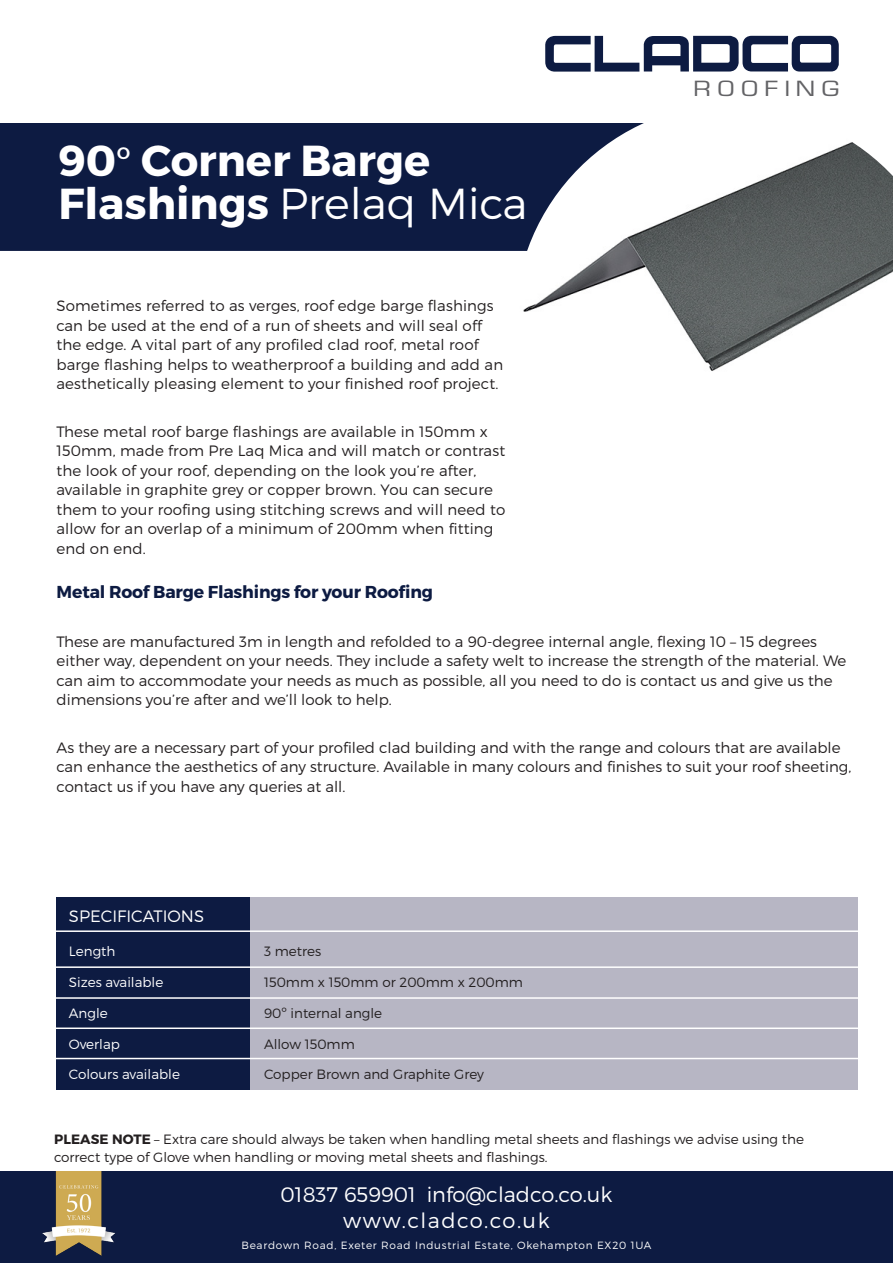
<style>
.page{position:relative;width:893px;height:1263px;background:#fff}
.page>*{position:absolute;margin:0;border:0;box-sizing:border-box;transform-origin:0 0}
.t1{font:700 43.35px/43px "Montserrat";color:#fff}
.t2{font:24.9px "Euro Style Normal";letter-spacing:.26em;color:#636366;scale:1.23 1}
.t3{font:300 21px "Montserrat";color:#fff}
.t4{font:300 21px "Montserrat";letter-spacing:.07em;color:#fff}
.t5{font:700 17.25px "Montserrat";letter-spacing:-.01em;color:#0d1b42}
.t6{font:300 16.5px "Montserrat";color:#fff}
.t7{font:300 15px/19.5px "Montserrat";color:#231f20}
.t8{font:300 13.5px/18px "Montserrat";color:#231f20}
.t9{font:300 13.5px "Montserrat";color:#fff}
.t10{font:300 10.5px "Montserrat";letter-spacing:.07em;color:#fff}
.s1{font-family:"Minion Pro";font-weight:400}
.s2{font-weight:300}
.s3{font-weight:700}
</style>
<div class="page">
<div style="left:0;top:123px;width:515px;height:128px;background:#0d1b42"></div>
<svg style="left:515px;top:123px;width:378px;height:248px"></svg>
<svg style="left:545px;top:36px;width:294px;height:36px"></svg>
<div style="left:56px;top:897px;width:194px;height:193px;background:#0d1b42"></div>
<div style="left:250px;top:897px;width:608px;height:193px;background:#b7b6c4"></div>
<hr style="left:43px;top:966px;width:822px;height:2px;background:#fff">
<hr style="left:45px;top:997px;width:822px;height:2px;background:#fff">
<hr style="left:45px;top:1027px;width:822px;height:2px;background:#fff">
<hr style="left:45px;top:1058px;width:822px;height:1px;background:#fff">
<hr style="left:43px;top:930px;width:822px;height:2px;background:#fff">
<div style="left:0;top:1171px;width:893px;height:92px;background:#0d1b42"></div>
<img style="left:42px;top:1171px;width:73px;height:85px">
<p class="t1" style="left:58px;top:139px;width:471px">90<span class="s1">°</span> Corner Barge<br>Flashings <span class="s2">Prelaq Mica</span></p>
<p class="t2" style="left:695px;top:79px;width:119px">ROOFING</p>
<p class="t7" style="left:56px;top:296px;width:448px">Sometimes referred to as verges, roof edge barge flashings can be used at the end of a run of sheets and will seal off the edge. A vital part of any profiled clad roof, metal roof barge flashing helps to weatherproof a building and add an aesthetically pleasing element to your finished roof project.</p>
<p class="t7" style="left:56px;top:421px;width:450px">These metal roof barge flashings are available in 150mm x 150mm, made from Pre Laq Mica and will match or contrast the look of your roof, depending on the look you’re after, available in graphite grey or copper brown. You can secure them to your roofing using stitching screws and will need to allow for an overlap of a minimum of 200mm when fitting end on end.</p>
<p class="t5" style="left:57px;top:581px;width:378px">Metal Roof Barge Flashings for your Roofing</p>
<p class="t7" style="left:57px;top:632px;width:791px">These are manufactured 3m in length and refolded to a 90-degree internal angle, flexing 10 – 15 degrees either way, dependent on your needs. They include a safety welt to increase the strength of the material. We can aim to accommodate your needs as much as possible, all you need to do is contact us and give us the dimensions you’re after and we’ll look to help.</p>
<p class="t7" style="left:57px;top:737px;width:796px">As they are a necessary part of your profiled clad building and with the range and colours that are available can enhance the aesthetics of any structure. Available in many colours and finishes to suit your roof sheeting, contact us if you have any queries at all.</p>
<p class="t6" style="left:69px;top:906px;width:137px">SPECIFICATIONS</p>
<p class="t9" style="left:69px;top:943px;width:48px">Length</p>
<p class="t9" style="left:69px;top:974px;width:96px">Sizes available</p>
<p class="t9" style="left:69px;top:1005px;width:40px">Angle</p>
<p class="t9" style="left:69px;top:1035px;width:52px">Overlap</p>
<p class="t9" style="left:69px;top:1066px;width:113px">Colours available</p>
<p class="t8" style="left:264px;top:942px;width:59px">3 metres</p>
<p class="t8" style="left:264px;top:973px;width:260px">150mm x 150mm or 200mm x 200mm</p>
<p class="t8" style="left:264px;top:1004px;width:120px">90º internal angle</p>
<p class="t8" style="left:264px;top:1034px;width:92px">Allow 150mm</p>
<p class="t8" style="left:264px;top:1065px;width:221px">Copper Brown and Graphite Grey</p>
<p class="t8" style="left:54px;top:1130px;width:751px"><span class="s3">PLEASE NOTE</span> – Extra care should always be taken when handling metal sheets and flashings we advise using the correct type of Glove when handling or moving metal sheets and flashings.</p>
<p class="t3" style="left:281px;top:1182px;width:333px">01837 659901 info@cladco.co.uk</p>
<p class="t10" style="left:241px;top:1239px;width:411px">Beardown Road, Exeter Road Industrial Estate, Okehampton EX20 1UA</p>
<p class="t4" style="left:343px;top:1208px;width:208px">www.cladco.co.uk</p>
</div>
